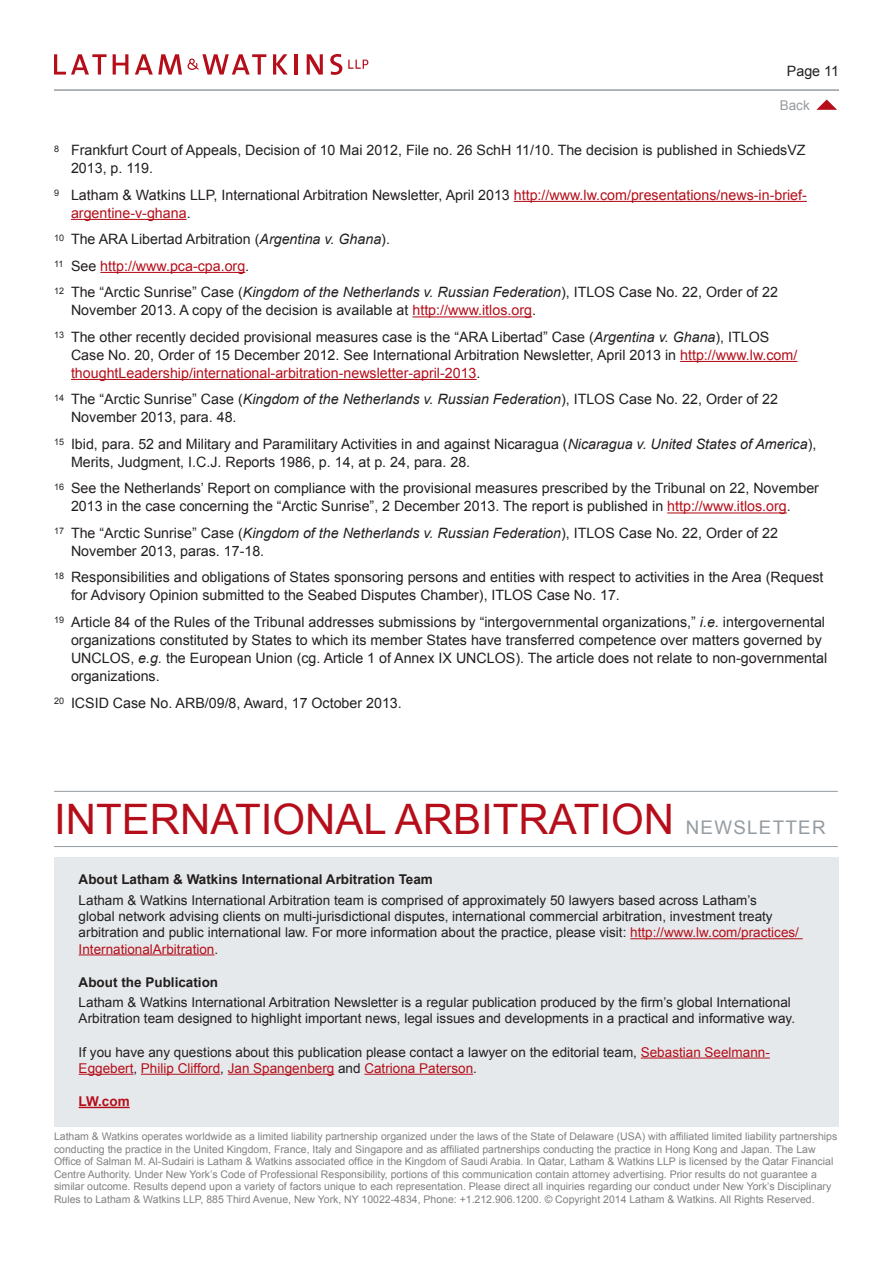
<style>
.page{position:relative;width:893px;height:1263px;background:#fff}
.page>*{position:absolute;margin:0;border:0;box-sizing:border-box;transform-origin:0 0}
.t1{font:42px "Arial";color:#b50e1a}
.t2{font:18.75px "Arial";letter-spacing:.07em;color:#959ca1}
.t3{font:14.25px/18px "Arial";color:#231f20}
.t4{font:14.25px/18px "Arial";color:#b50e1a}
.t5{font:13.5px/16.2px "Arial";color:#231f20}
.t6{font:700 13.5px "Arial";color:#231f20}
.t7{font:700 13.5px "Arial";color:#b50e1a}
.t8{font:13.5px "Arial";color:#959ca1}
.t9{font:10.5px/12.6px "Arial";color:#808180}
.s1{color:#b50e1a}
.s2{font-style:italic}
.s3{color:#231f20}
</style>
<div class="page">
<hr style="left:54px;top:89px;width:785px;height:2px;background:#959ca1">
<svg style="left:113px;top:54px;width:15px;height:21px"></svg>
<svg style="left:54px;top:54px;width:53px;height:21px"></svg>
<svg style="left:135px;top:54px;width:47px;height:21px"></svg>
<svg style="left:330px;top:54px;width:12px;height:21px"></svg>
<svg style="left:307px;top:54px;width:16px;height:21px"></svg>
<hr style="left:294px;top:54px;width:4px;height:21px;background:#b50e1a">
<svg style="left:273px;top:54px;width:15px;height:21px"></svg>
<svg style="left:188px;top:54px;width:78px;height:21px"></svg>
<svg style="left:348px;top:60px;width:20px;height:9px"></svg>
<hr style="left:514px;top:201px;width:293px;height:1px;background:#b50e1a">
<hr style="left:71px;top:219px;width:116px;height:1px;background:#b50e1a">
<hr style="left:100px;top:272px;width:145px;height:1px;background:#b50e1a">
<hr style="left:412px;top:316px;width:120px;height:1px;background:#b50e1a">
<hr style="left:680px;top:361px;width:117px;height:1px;background:#b50e1a">
<hr style="left:71px;top:379px;width:406px;height:1px;background:#b50e1a">
<hr style="left:667px;top:512px;width:120px;height:1px;background:#b50e1a">
<div style="left:54px;top:857px;width:785px;height:270px;background:#e6e9eb"></div>
<hr style="left:630px;top:938px;width:173px;height:1px;background:#b50e1a">
<hr style="left:79px;top:954px;width:135px;height:1px;background:#b50e1a">
<hr style="left:641px;top:1057px;width:129px;height:1px;background:#b50e1a">
<hr style="left:79px;top:1074px;width:54px;height:1px;background:#b50e1a">
<hr style="left:141px;top:1074px;width:79px;height:1px;background:#b50e1a">
<hr style="left:228px;top:1074px;width:106px;height:1px;background:#b50e1a">
<hr style="left:364px;top:1074px;width:109px;height:1px;background:#b50e1a">
<hr style="left:79px;top:1107px;width:51px;height:1px;background:#b50e1a">
<hr style="left:54px;top:791px;width:784px;height:1px;background:#959ca1">
<hr style="left:54px;top:846px;width:784px;height:1px;background:#959ca1">
<svg style="left:816px;top:99px;width:21px;height:11px"></svg>
<p class="t3" style="left:787px;top:62px;width:54px">Page 11</p>
<p class="t8" style="left:780px;top:97px;width:32px">Back</p>
<p class="t3" style="left:71px;top:142px;width:736px;text-indent:-17px"><sup>8</sup> Frankfurt Court of Appeals, Decision of 10 Mai 2012, File no. 26 SchH 11/10. The decision is published in SchiedsVZ<br>2013, p. 119.</p>
<p class="t3" style="left:71px;top:186px;width:737px;text-indent:-17px"><sup>9</sup> Latham &amp; Watkins LLP, International Arbitration N ewsletter, April 2013 <span class="s1">http://www.lw.com/presentations/news-in-brief&shy;argentine-v-ghana</span>.</p>
<p class="t3" style="left:54px;top:231px;width:56px"><sup>10</sup> The ARA</p>
<p class="t3" style="left:54px;top:226px;width:726px;line-height:26.5px;text-indent:77px">Libertad Arbitration (<span class="s2">Argentina v. Ghana</span>).<br><sup>11</sup> See <span class="s1">http://www.pca-cpa.org</span>.<br><sup>12</sup> The “Arctic Sunrise” Case (<span class="s2">Kingdom of the Netherlands v. Russian Federation</span>), ITLOS Case N o. 22, Order of 22</p>
<p class="t3" style="left:54px;top:297px;width:717px;line-height:26.5px;text-indent:17px">November 2013. A copy of the decision is available at <span class="s1">http://www.itlos.org</span>.<br><sup>13</sup> The other recently decided provisional measures case is the “ARA Libertad” Case (<span class="s2">Argentina v. Ghana</span>), ITLOS</p>
<p class="t4" style="left:71px;top:346px;width:728px"><span class="s3">Case No. 20, Order of 15 December 2012. See International Arbitration N ewsletter, April 2013 in</span> http://www.lw.com/ thoughtLeadership/international-arbitration-newsletter-april-2013<span class="s3">.</span></p>
<p class="t3" style="left:71px;top:391px;width:709px;text-indent:-17px"><sup>14</sup> The “Arctic Sunrise” Case (<span class="s2">Kingdom of the Netherlands v. Russian Federation</span>), ITLOS Case N o. 22, Order of 22<br>November 2013, para. 48.</p>
<p class="t3" style="left:71px;top:435px;width:747px;text-indent:-17px"><sup>15</sup> Ibid, para. 52 and Military and Paramilitary Activities in and against N icaragua (<span class="s2">Nicaragua v. United States of America</span>),<br>Merits, Judgment, I.C.J. Reports 1986, p. 14, at p. 24, para. 28.</p>
<p class="t3" style="left:71px;top:480px;width:750px;text-indent:-17px"><sup>16</sup> See the Netherlands’ Report on compliance with the provisional measures prescribed by the Tribunal on 22, November<br>2013 in the case concerning the “Arctic Sunrise”, 2 December 2013. The report is published in <span class="s1">http://www.itlos.org</span>.</p>
<p class="t3" style="left:71px;top:524px;width:709px;text-indent:-17px"><sup>17</sup> The “Arctic Sunrise” Case (<span class="s2">Kingdom of the Netherlands v. Russian Federation</span>), ITLOS Case N o. 22, Order of 22<br>November 2013, paras. 17-18.</p>
<p class="t3" style="left:71px;top:569px;width:754px;text-indent:-17px"><sup>18</sup> Responsibilities and obligations of States sponsoring persons and entities with respect to activities in the Area (Request for Advisory Opinion submitted to the Seabed Disputes Chamber), ITLOS Case No. 17.</p>
<p class="t3" style="left:71px;top:613px;width:758px;text-indent:-17px"><sup>19</sup> Article 84 of the Rules of the Tribunal addresses submissions by “intergovernmental organizations,” <span class="s2">i.e.</span> intergovernental organizations constituted by States to which its member States have transferred competence over matters governed by UN CLOS, <span class="s2">e.g.</span> the European Union (cg. Article 1 of Annex IX UNCLOS). The article does not relate to non-governmental organizations.</p>
<p class="t3" style="left:54px;top:694px;width:133px"><sup>20</sup> ICSID Case No. ARB</p>
<p class="t3" style="left:205px;top:694px;width:198px">/09/8, Award, 17 October 2013.</p>
<h1 class="t1" style="left:54px;top:792px;width:621px">Internati onal Arbitrati on</h1>
<h2 class="t2" style="left:686px;top:815px;width:88px">NEWSLETTER</h2>
<p class="t6" style="left:79px;top:871px;width:356px">About Latham &amp; Watkins International Arbitration Team</p>
<p class="t5" style="left:79px;top:892px;width:722px">Latham &amp; Watkins International Arbitration team is comprised of approximately 50 lawyers based across Latham’s<br>global network advising clients on multi-jurisdictional disputes, international commercial arbitration, investment treaty arbitration and public international law. For more information about the practice, please visit: <span class="s1">http://www.lw.com/practices/ InternationalArbitration</span>.</p>
<p class="t6" style="left:79px;top:973px;width:141px">About the Publication</p>
<p class="t5" style="left:79px;top:994px;width:718px">Latham &amp; Watkins International Arbitration Newsletter is a regular publication produced by the firm’s global International<br>Arbitration team designed to highlight important news, legal issues and developments in a practical and informative way.</p>
<p class="t5" style="left:79px;top:1044px;width:693px">If you have any questions about this publication please contact a lawyer on the editorial team, <span class="s1">Sebastian Seelmann-<br>Eggebert</span>, <span class="s1">Philip Clifford</span>, <span class="s1">Jan Spangenberg</span> and <span class="s1">Catriona Paterson</span>.</p>
<p class="t7" style="left:79px;top:1092px;width:53px">LW.com</p>
<p class="t9" style="left:54px;top:1130px;width:785px">Latham &amp; Watkins operates worldwide as a limited liability partnership organized under the laws of the State of Delaware (USA) with affiliated limited liability partnerships conducting the practice in the United Kingdom, France, Italy and Singapore and as affiliated partnerships conducting the practice in Hong Kong and Japan. The Law Office of Salman M. Al-Sudairi is Latham &amp; Watkins associated office in the Kingdom of Saudi Arabia. In Qatar, Latham &amp; Watkins LLP is licensed by the Qatar Financial Centre Authority. Under New York’s Code of Professional Responsibility, portions of this communication contain attorney advertising. Prior results do not guarantee a similar outcome. Results depend upon a variety of factors unique to each representation. Please direct all inquiries regarding our conduct under New York’s Disciplinary Rules to Latham &amp; Watkins LLP, 885 Third Avenue, New York, NY 10022-4834, Phone: +1.212.906.1200. © Copyright 2014 Latham &amp; Watkins. All Rights Reserved.</p>
</div>
